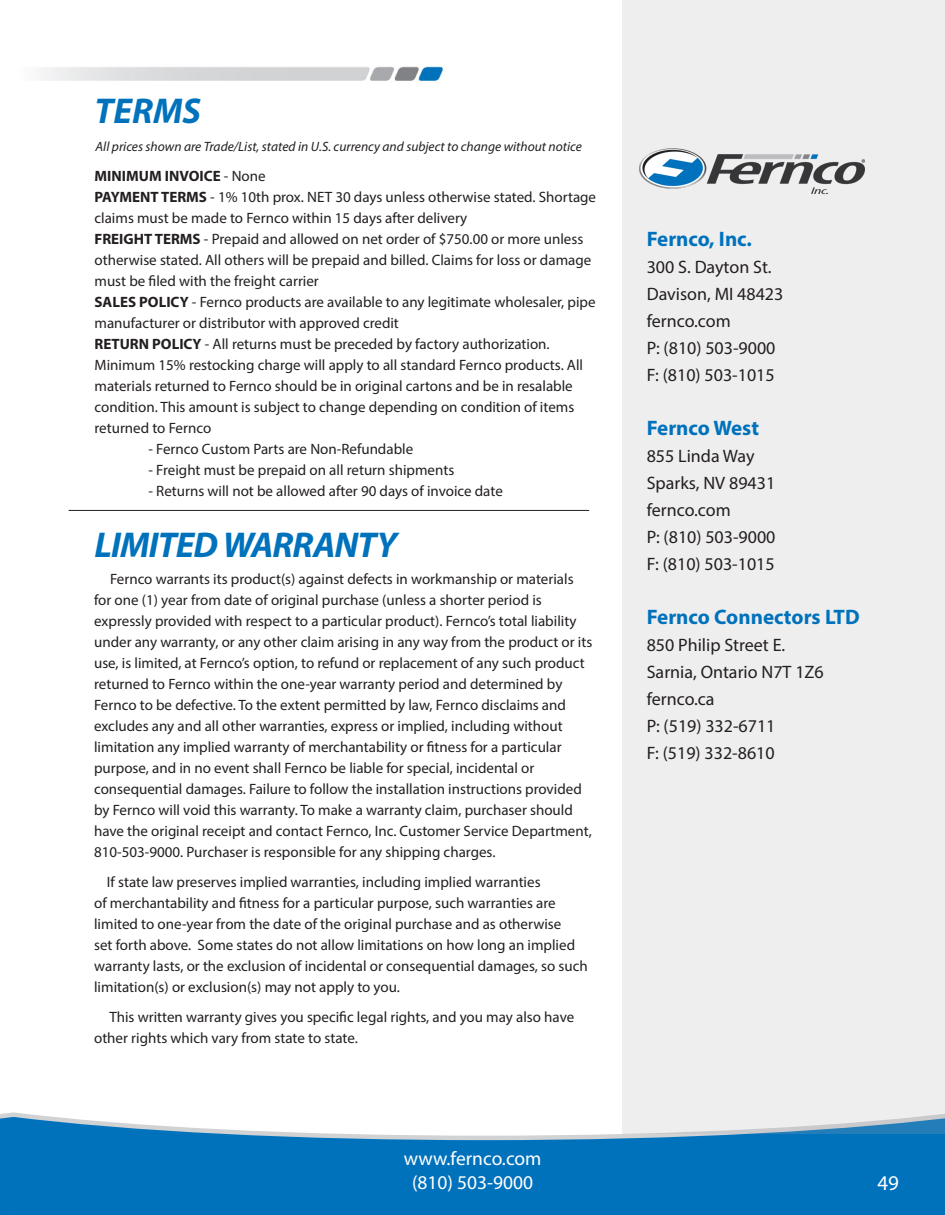
<style>
.page{position:relative;width:945px;height:1215px;background:#fff}
.page>*{position:absolute;margin:0;border:0;box-sizing:border-box;transform-origin:0 0}
.t1{font:italic 700 36px "Myriad Pro";letter-spacing:-.025em;color:#0072bc}
.t2{font:700 21px "Myriad Pro";color:#0072bc}
.t3{font:21px "Myriad Pro";color:#fff}
.t4{font:19.5px/23.4px "Myriad Pro";color:#fff;text-align:center}
.t5{font:18px "Myriad Pro";color:#231f20}
.t6{font:15px/21px "Myriad Pro";color:#231f20}
.t7{font:700 15px "Myriad Pro";color:#231f20}
.t8{font:italic 13.5px "Myriad Pro";color:#231f20}
.s1{font-weight:400}
.s2{font-weight:700}
</style>
<div class="page">
<svg style="left:0;top:1112px;width:945px;height:103px;background:#2686c4"></svg>
<div style="left:622px;top:0;width:323px;height:1133px;background:#efeeee"></div>
<img style="left:42px;top:66px;width:401px;height:16px">
<img style="left:639px;top:148px;width:226px;height:47px">
<hr style="left:69px;top:510px;width:520px;height:1px;background:#231f20">
<p class="t1" style="left:94px;top:87px;width:108px">TERMS</p>
<p class="t8" style="left:96px;top:138px;width:488px">All prices shown are Trade/List, stated in U.S. currency and subject to change without notice</p>
<p class="t7" style="left:94px;top:166px;width:173px">MINIMUM INVOICE <span class="s1">- None</span></p>
<p class="t6" style="left:94px;top:186px;width:503px"><span class="s2">PAYMENT TERMS</span> - 1% 10th prox. NET 30 days unless otherwise stated. Shortage claims must be made to Fernco within 15 days after delivery</p>
<p class="t6" style="left:94px;top:228px;width:498px"><span class="s2">FREIGHT TERMS</span> - Prepaid and allowed on net order of $750.00 or more unless otherwise stated. All others will be prepaid and billed. Claims for loss or damage must be filed with the freight carrier</p>
<p class="t6" style="left:94px;top:291px;width:503px"><span class="s2">SALES POLICY</span> - Fernco products are available to any legitimate wholesaler, pipe manufacturer or distributor with approved credit</p>
<p class="t6" style="left:94px;top:333px;width:490px"><span class="s2">RETURN POLICY</span> - All returns must be preceded by factory authorization.<br>Minimum 15% restocking charge will apply to all standard Fernco products. All materials returned to Fernco should be in original cartons and be in resalable condition. This amount is subject to change depending on condition of items returned to Fernco</p>
<p class="t6" style="left:148px;top:438px;width:266px">- Fernco Custom Parts are Non-Refundable</p>
<p class="t6" style="left:148px;top:459px;width:307px">- Freight must be prepaid on all return shipments</p>
<p class="t6" style="left:148px;top:480px;width:356px">- Returns will not be allowed after 90 days of invoice date</p>
<p class="t1" style="left:94px;top:521px;width:304px">LIMITED WARRANTY</p>
<p class="t6" style="left:94px;top:568px;width:500px;text-indent:16px">Fernco warrants its product(s) against defects in workmanship or materials for one (1) year from date of original purchase (unless a shorter period is expressly provided with respect to a particular product). Fernco’s total liability under any warranty, or any other claim arising in any way from the product or its use, is limited, at Fernco’s option, to refund or replacement of any such product returned to Fernco within the one-year warranty period and determined by Fernco to be defective. To the extent permitted by law, Fernco disclaims and excludes any and all other warranties, express or implied, including without limitation any implied warranty of merchantability or fitness for a particular purpose, and in no event shall Fernco be liable for special, incidental or consequential damages. Failure to follow the installation instructions provided by Fernco will void this warranty. To make a warranty claim, purchaser should have the original receipt and contact Fernco, Inc. Customer Service Department,</p>
<p class="t6" style="left:94px;top:841px;width:403px">810-503-9000. Purchaser is responsible for any shipping charges.</p>
<p class="t6" style="left:94px;top:871px;width:495px;text-indent:13px">If state law preserves implied warranties, including implied warranties<br>of merchantability and fitness for a particular purpose, such warranties are limited to one-year from the date of the original purchase and as otherwise<br>set forth above. Some states do not allow limitations on how long an implied warranty lasts, or the exclusion of incidental or consequential damages, so such limitation(s) or exclusion(s) may not apply to you.</p>
<p class="t6" style="left:94px;top:1006px;width:482px;text-indent:15px">This written warranty gives you specific legal rights, and you may also have other rights which vary from state to state.</p>
<h3 class="t4" style="left:404px;top:1147px;width:139px">www.fernco.com (810) 503-9000</h3>
<p class="t2" style="left:647px;top:225px;width:107px">Fernco, Inc.</p>
<p class="t5" style="left:647px;top:255px;width:126px">300 S. Dayton St.</p>
<p class="t5" style="left:647px;top:282px;width:138px">Davison, MI 48423</p>
<p class="t5" style="left:647px;top:309px;width:85px">fernco.com</p>
<p class="t5" style="left:647px;top:336px;width:130px">P: (810) 503-9000</p>
<p class="t5" style="left:647px;top:363px;width:129px">F: (810) 503-1015</p>
<p class="t2" style="left:647px;top:414px;width:114px">Fernco West</p>
<p class="t5" style="left:647px;top:444px;width:109px">855 Linda Way</p>
<p class="t5" style="left:647px;top:471px;width:130px">Sparks, NV 89431</p>
<p class="t5" style="left:647px;top:498px;width:85px">fernco.com</p>
<p class="t5" style="left:647px;top:525px;width:130px">P: (810) 503-9000</p>
<p class="t5" style="left:647px;top:552px;width:129px">F: (810) 503-1015</p>
<p class="t2" style="left:647px;top:603px;width:214px">Fernco Connectors LTD</p>
<p class="t5" style="left:647px;top:633px;width:140px">850 Philip Street E.</p>
<p class="t5" style="left:647px;top:660px;width:179px">Sarnia, Ontario N7T 1Z6</p>
<p class="t5" style="left:647px;top:687px;width:69px">fernco.ca</p>
<p class="t5" style="left:647px;top:714px;width:130px">P: (519) 332-6711</p>
<p class="t5" style="left:647px;top:741px;width:129px">F: (519) 332-8610</p>
<h2 class="t3" style="left:877px;top:1170px;width:23px">49</h2>
</div>
